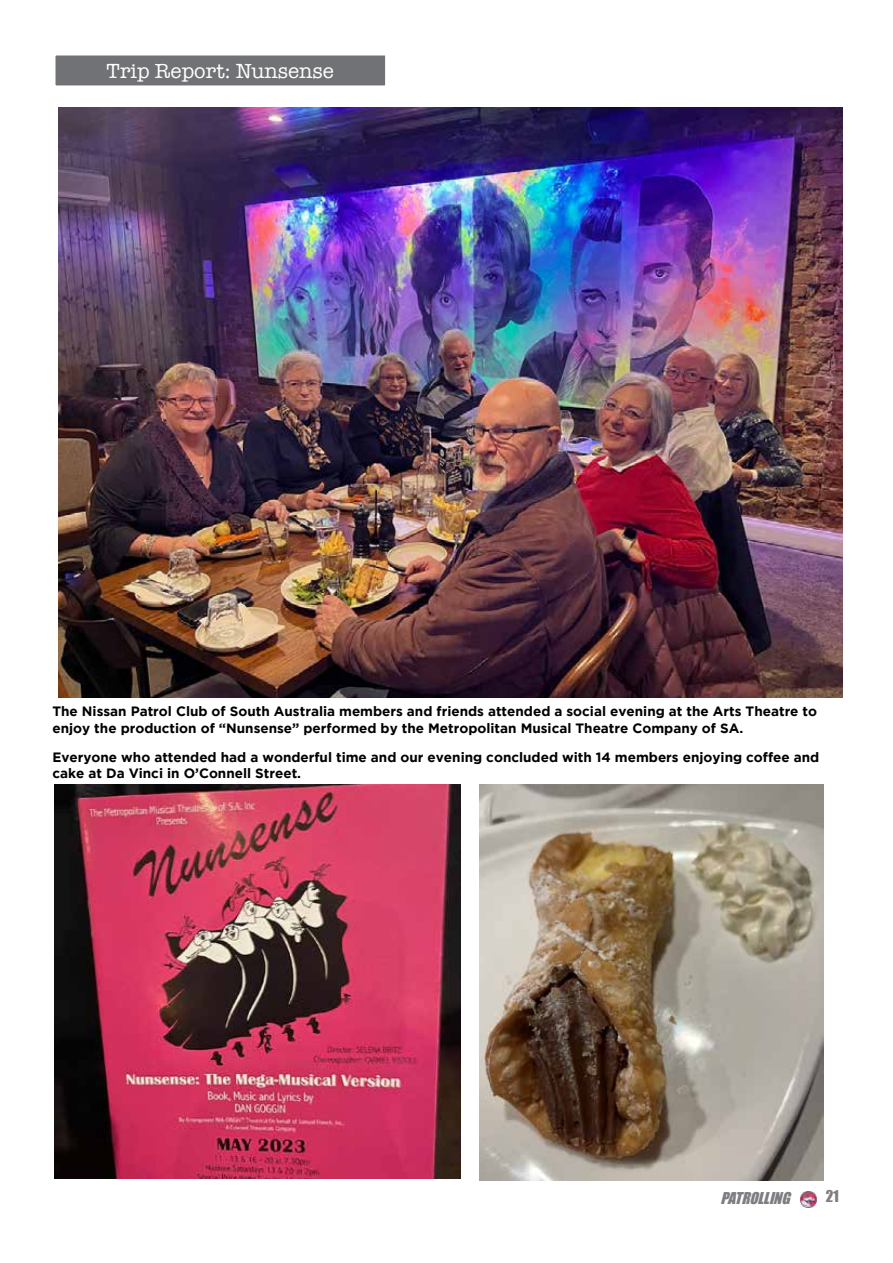
<style>
.page{position:relative;width:893px;height:1263px;background:#fff}
.page>*{position:absolute;margin:0;border:0;box-sizing:border-box;transform-origin:0 0}
.t1{font:21px "American Typewriter";color:#fff}
.t2{font:italic 15px "Impact";color:#7c7e81}
.t3{font:15px "Impact";color:#7c7e81}
.t4{font:700 13.5px/16.2px "Gotham";color:#000}
</style>
<div class="page">
<img style="left:800px;top:1191px;width:17px;height:17px">
<div style="left:55px;top:55px;width:331px;height:31px;background:#717275"></div>
<div style="left:54px;top:54px;width:333px;height:33px;border:2px solid #fff"></div>
<img style="left:58px;top:108px;width:784px;height:589px">
<img style="left:54px;top:784px;width:406px;height:394px">
<img style="left:479px;top:784px;width:344px;height:396px">
<h1 class="t1" style="left:107px;top:55px;width:229px">Trip Report: Nunsense</h1>
<p class="t4" style="left:52px;top:703px;width:766px">The Nissan Patrol Club of South Australia members and friends attended a social evening at the Arts Theatre to enjoy the production of “Nunsense” performed by the Metropolitan Musical Theatre Company of SA.</p>
<p class="t4" style="left:52px;top:749px;width:768px">Everyone who attended had a wonderful time and our evening concluded with 14 members enjoying coffee and cake at Da Vinci in O’Connell Street.</p>
<p class="t2" style="left:720px;top:1186px;width:76px">PATROLLING</p>
<p class="t3" style="left:826px;top:1185px;width:15px">21</p>
</div>
